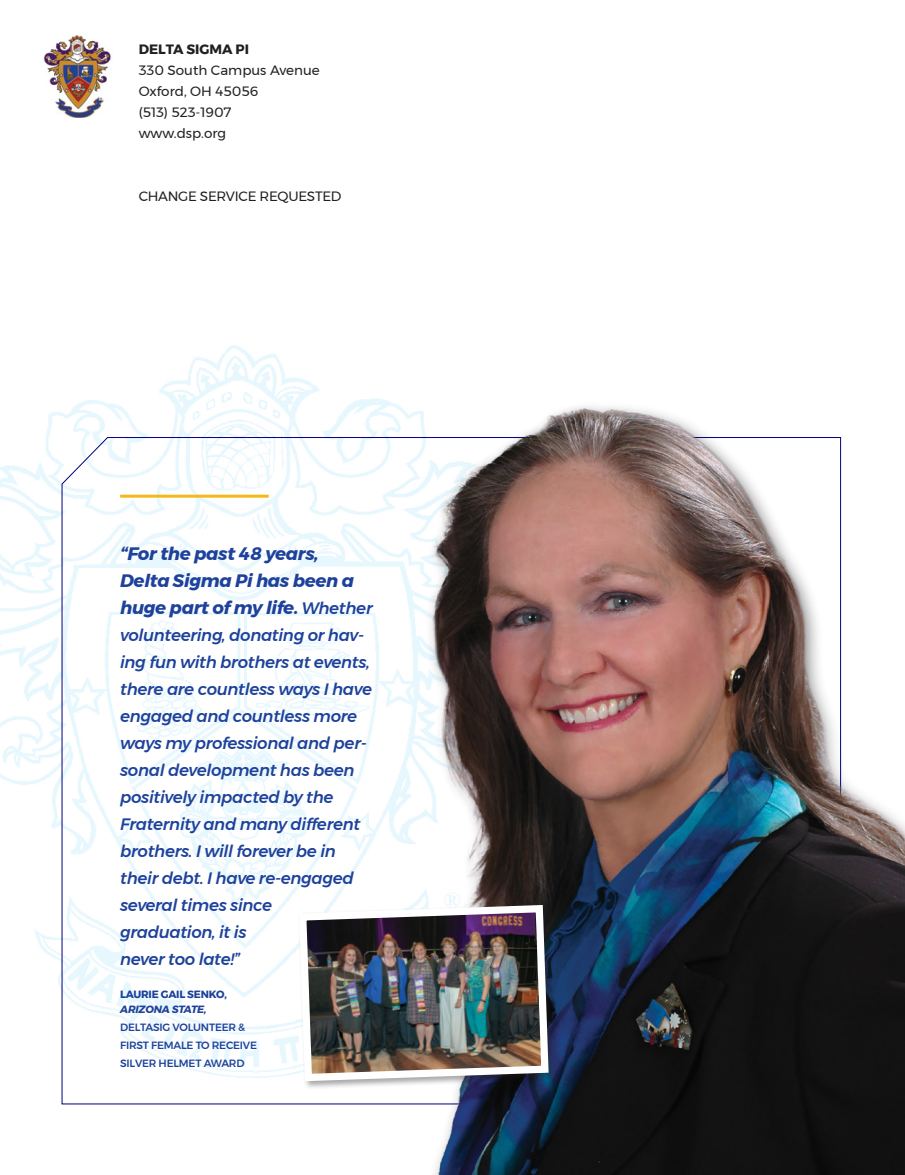
<style>
.page{position:relative;width:905px;height:1175px;background:#fff}
.page>*{position:absolute;margin:0;border:0;box-sizing:border-box;transform-origin:0 0}
.t1{font:italic 700 18px/27px "Montserrat";letter-spacing:-.02em;color:#1e429b}
.t2{font:italic 500 16.5px/27px "Montserrat";letter-spacing:-.02em;color:#1e429b}
.t3{font:13.5px/21px "Montserrat";color:#231f20}
.t4{font:13.5px "Montserrat";letter-spacing:-.02em;color:#231f20}
.t5{font:700 13.5px "Montserrat";color:#231f20}
.t6{font:500 10.5px/18px "Montserrat";letter-spacing:-.02em;color:#1e429b}
.t7{font:700 10.5px "Montserrat";letter-spacing:-.02em;color:#1e429b}
.t8{font:italic 700 10.5px "Montserrat";letter-spacing:-.02em;color:#1e429b}
.s1{font-weight:500;font-size:16.5px}
</style>
<div class="page">
<img style="left:0;top:345px;width:390px;height:643px">
<svg style="left:61px;top:437px;width:329px;height:667px"></svg>
<img style="left:43px;top:35px;width:68px;height:83px">
<img style="left:390px;top:402px;width:514px;height:772px">
<hr style="left:120px;top:494px;width:149px;height:3px;background:#f6b819">
<div style="left:297px;top:903px;width:260px;height:187px;background:#231f20;opacity:.4"></div>
<img style="left:295px;top:901px;width:257px;height:183px">
<p class="t5" style="left:139px;top:38px;width:112px">DELTA SIGMA PI</p>
<p class="t3" style="left:139px;top:59px;width:182px">330 South Campus Avenue<br>Oxford, OH 45056<br>(513) 523-1907 www.dsp.org</p>
<p class="t4" style="left:139px;top:185px;width:204px">CHANGE SERVICE REQUESTED</p>
<p class="t1" style="left:120px;top:540px;width:254px">“For the past 48 years,<br>Delta Sigma Pi has been a huge part of my life. <span class="s1">Whether</span></p>
<p class="t2" style="left:120px;top:621px;width:253px">volunteering, donating or hav&shy;ing fun with brothers at events, there are countless ways I have engaged and countless more ways my professional and per&shy;sonal development has been positively impacted by the<br>Fraternity and many different brothers. I will forever be in their debt. I have re-engaged several times since<br>graduation, it is<br>never too late!”</p>
<p class="t7" style="left:120px;top:985px;width:108px">LAURIE GAIL SENKO,</p>
<p class="t8" style="left:120px;top:1000px;width:88px">ARIZONA STATE,</p>
<p class="t6" style="left:120px;top:1018px;width:138px">DELTASIG VOLUNTEER &amp;<br>FIRST FEMALE TO RECEIVE<br>SILVER HELMET AWARD</p>
</div>
